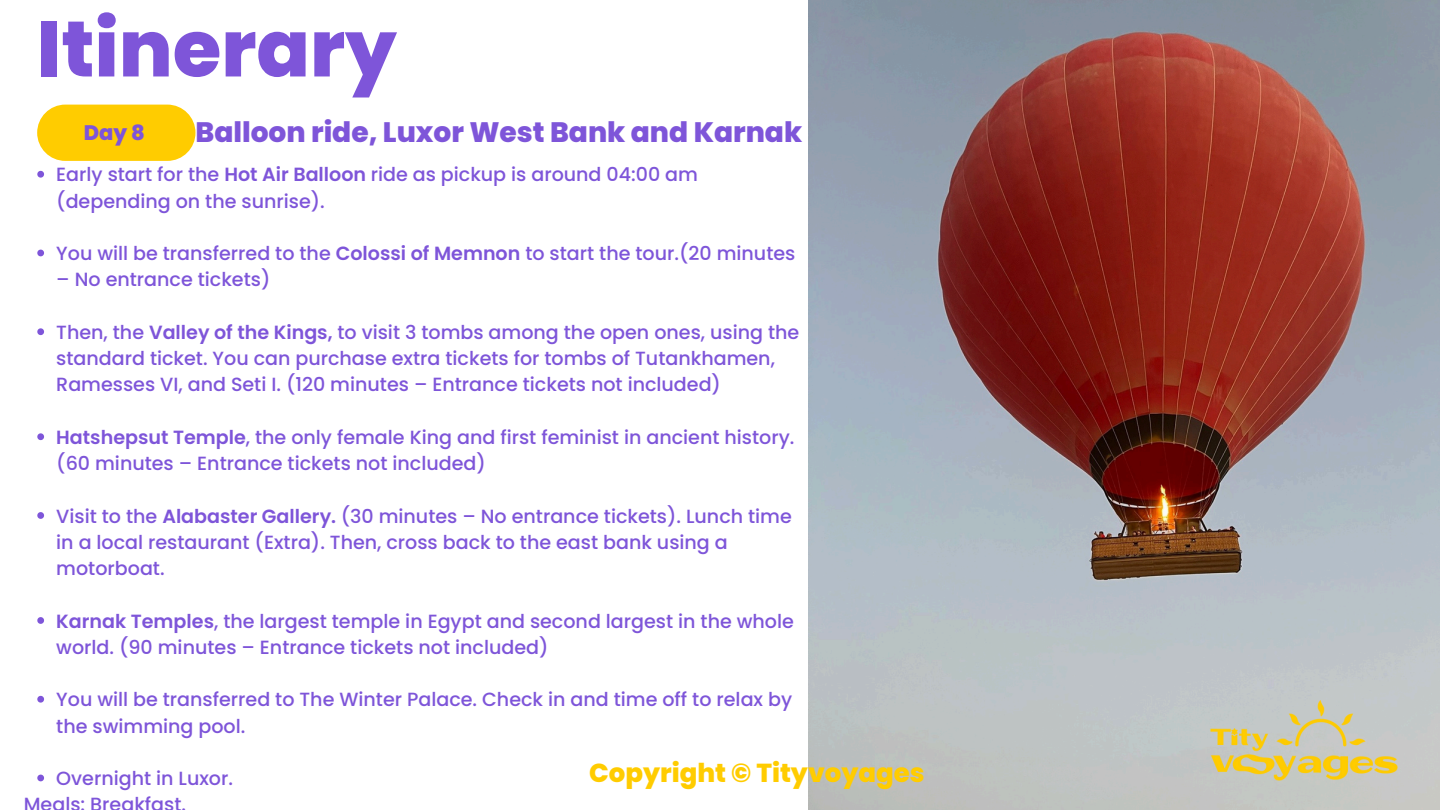
<style>
.page{position:relative;width:1440px;height:810px;background:#fff}
.page>*{position:absolute;margin:0;border:0;box-sizing:border-box;transform-origin:0 0}
.t1{font:800 78.7px "Poppins";color:#7e55d9}
.t2{font:800 28.1px "Poppins";color:#7e55d9}
.t3{font:800 26px "Poppins";color:#fc0}
.t4{font:800 21px "Poppins";color:#7e55d9}
.t5{font:500 19.1px/26.2px "Poppins";color:#7e55d9}
.s1{font-weight:600}
</style>
<div class="page">
<div style="left:37px;top:105px;width:158px;height:56px;background:#fc0;border-radius:28px"></div>
<img style="left:808px;top:0;width:632px;height:810px">
<svg style="left:37px;top:171px;width:7px;height:7px"></svg>
<svg style="left:37px;top:250px;width:7px;height:6px"></svg>
<svg style="left:37px;top:328px;width:7px;height:7px"></svg>
<svg style="left:37px;top:433px;width:7px;height:7px"></svg>
<svg style="left:37px;top:512px;width:7px;height:7px"></svg>
<svg style="left:37px;top:617px;width:7px;height:7px"></svg>
<svg style="left:37px;top:696px;width:7px;height:7px"></svg>
<svg style="left:37px;top:775px;width:7px;height:6px"></svg>
<h1 class="t1" style="left:37px;top:-6px;width:361px">Itinerary</h1>
<h3 class="t2" style="left:195px;top:112px;width:608px">Balloon ride, Luxor West Bank and Karnak</h3>
<h2 class="t5" style="left:56px;top:162px;width:643px">Early start for the <span class="s1">Hot Air Balloon</span> ride as pickup is around 04:00 am (depending on the sunrise).</h2>
<p class="t5" style="left:56px;top:240px;width:741px">You will be transferred to the <span class="s1">Colossi of Memnon</span> to start the tour.(20 minutes</p>
<p class="t5" style="left:56px;top:267px;width:216px">– No entrance tickets)</p>
<p class="t5" style="left:56px;top:319px;width:745px">Then, the <span class="s1">Valley of the Kings,</span> to visit 3 tombs among the open ones, using the standard ticket. You can purchase extra tickets for tombs of Tutankhamen,<br>Ramesses VI, and Seti I. (120 minutes – Entrance tickets not included)</p>
<p class="t5" style="left:56px;top:424px;width:740px"><span class="s1">Hatshepsut Temple</span>, the only female King and first feminist in ancient history. (60 minutes – Entrance tickets not included)</p>
<p class="t5" style="left:56px;top:503px;width:737px">Visit to the <span class="s1">Alabaster Gallery.</span> (30 minutes – No entrance tickets). Lunch time in a local restaurant (Extra). Then, cross back to the east bank using a motorboat.</p>
<p class="t5" style="left:56px;top:608px;width:739px"><span class="s1">Karnak Temples</span>, the largest temple in Egypt and second largest in the whole world. (90 minutes – Entrance tickets not included)</p>
<p class="t5" style="left:56px;top:687px;width:737px">You will be transferred to The Winter Palace. Check in and time off to relax by the swimming pool.</p>
<p class="t5" style="left:24px;top:765px;width:211px;text-indent:32px">Overnight in Luxor.<br>Meals: Breakfast</p>
<p class="t3" style="left:589px;top:754px;width:337px">Copyright © Tityvoyages</p>
<p class="t4" style="left:84px;top:118px;width:63px">Day 8</p>
</div>
